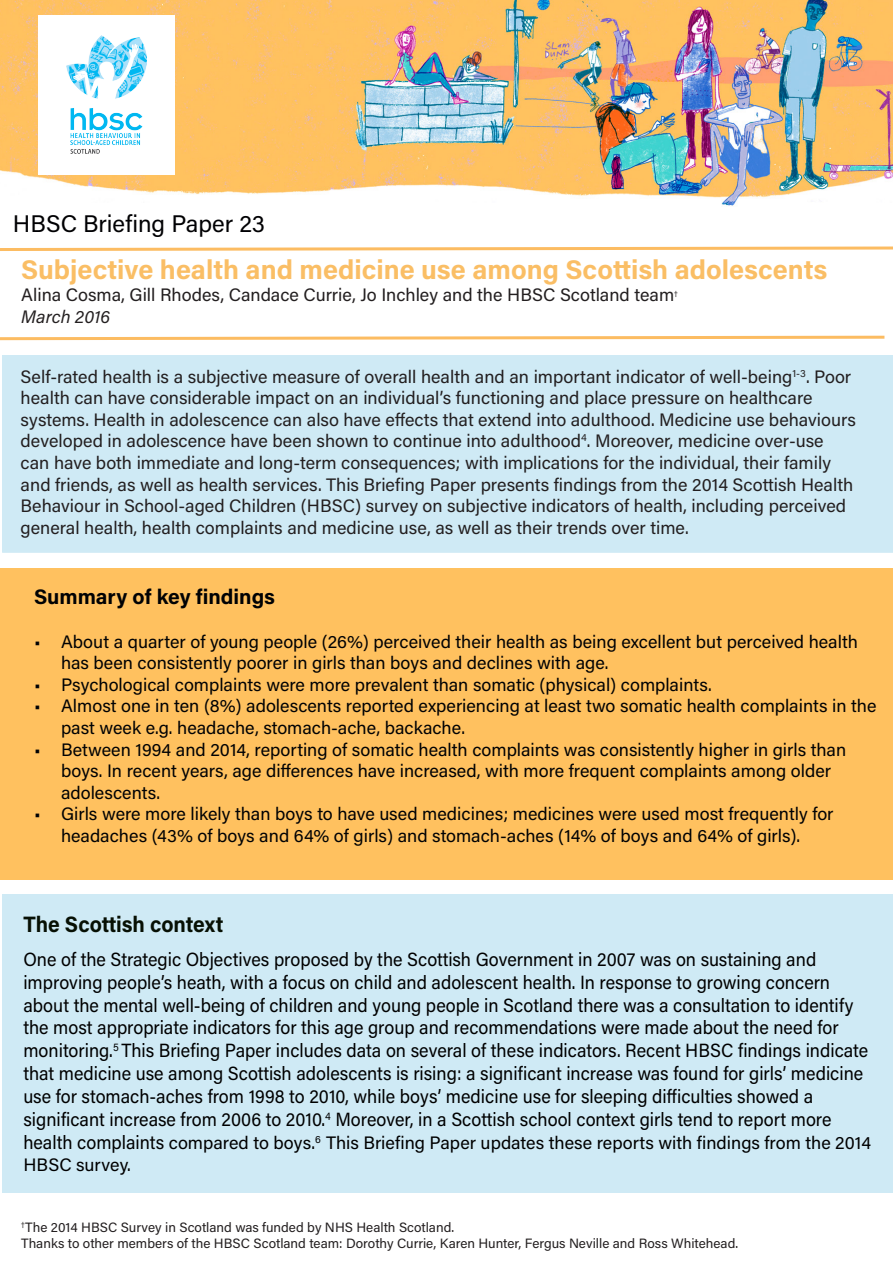
<style>
.page{position:relative;width:893px;height:1263px;background:#fff}
.page>*{position:absolute;margin:0;border:0;box-sizing:border-box;transform-origin:0 0}
.t1{font:700 27px "Acumin Pro";color:#fabe65}
.t2{font:24px "Acumin Pro";color:#000003}
.t3{font:700 22.2px "Acumin Pro";color:#071004;scale:.94 1}
.t4{font:700 21px "Acumin Pro";color:#000204}
.t5{font:19.05px/23px "Acumin Pro";color:#000;scale:.94 1}
.t6{font:18px/21.6px "Acumin Pro";color:#231f20}
.t7{font:18px/21.6px "Acumin Pro";color:#000204}
.t8{font:18px/21.6px "Acumin Pro";color:#000}
.t9{font:italic 18px "Acumin Pro";color:#231f20}
.t10{font:13.5px "Acumin Pro";color:#231f20}
.t11{font:7.8px "Acumin Pro";color:#231f20}
.s1{font-size:19.05px}
</style>
<div class="page">
<div style="left:2px;top:355px;width:891px;height:198px;background:#cfeaf5"></div>
<div style="left:0;top:568px;width:893px;height:311px;background:#ffc15f"></div>
<div style="left:2px;top:894px;width:891px;height:299px;background:#cfeaf5"></div>
<img style="left:0;top:0;width:893px;height:206px">
<svg style="left:0;top:335px;width:885px;height:6px"></svg>
<svg style="left:0;top:246px;width:893px;height:5px"></svg>
<div style="left:38px;top:15px;width:136px;height:159px;background:#fff"></div>
<img style="left:66px;top:36px;width:80px;height:118px">
<p class="t2" style="left:13px;top:207px;width:254px">HBSC Briefing Paper 23</p>
<p class="t1" style="left:21px;top:251px;width:807px">Subjective health and medicine use among Scottish adolescents</p>
<p class="t6" style="left:21px;top:283px;width:654px">Alina Cosma, Gill Rhodes, Candace Currie, Jo Inchley and the HBSC Scotland team</p>
<p class="t11" style="left:674px;top:288px;width:5px">†</p>
<p class="t9" style="left:21px;top:304px;width:90px">March 2016</p>
<p class="t6" style="left:21px;top:365px;width:837px">Self-rated health is a subjective measure of overall health and an important indicator of well-being<sup>1-3</sup>. Poor health can have considerable impact on an individual’s functioning and place pressure on healthcare systems. Health in adolescence can also have effects that extend into adulthood. Medicine use behaviours developed in adolescence have been shown to continue into adulthood<sup>4</sup>. Moreover, medicine over-use can have both immediate and long-term consequences; with implications for the individual, their family and friends, as well as health services. This Briefing Paper presents findings from the 2014 Scottish Health Behaviour in School-aged Children (HBSC) survey on subjective indicators of health, including perceived general health, health complaints and medicine use, as well as their trends over time.</p>
<p class="t4" style="left:34px;top:582px;width:242px">Summary of key findings</p>
<p class="t7" style="left:61px;top:630px;width:798px;text-indent:-27px">• About a quarter of young people (26%) perceived their health as being excellent but perceived health has been consistently poorer in girls than boys and declines with age.</p>
<p class="t7" style="left:34px;top:673px;width:679px">• Psychological complaints were more prevalent than somatic (physical) complaints.</p>
<p class="t7" style="left:61px;top:695px;width:817px;text-indent:-27px">• Almost one in ten (8%) adolescents reported experiencing at least two somatic health complaints in the past week e.g. headache, stomach-ache, backache.</p>
<p class="t7" style="left:61px;top:738px;width:787px;text-indent:-27px">• Between 1994 and 2014, reporting of somatic health complaints was consistently higher in girls than boys. In recent years, age differences have increased, with more frequent complaints among older adolescents.</p>
<p class="t7" style="left:34px;top:803px;width:801px;text-align:center">• Girls were more likely than boys to have used medicines; medicines were used most frequently for headaches (43% of boys and 64% of girls) and stomach-aches (14% of boys and 64% of girls).</p>
<p class="t3" style="left:23px;top:909px;width:214px">The Scottish context</p>
<p class="t5" style="left:23px;top:947px;width:900px">One of the Strategic Objectives proposed by the Scottish Government in 2007 was on sustaining and improving people’s heath, with a focus on child and adolescent health. In response to growing concern about the mental well-being of children and young people in Scotland there was a consultation to identify the most appropriate indicators for this age group and recommendations were made about the need for monitoring.<sup>5</sup> This Briefing Paper includes data on several of these indicators. Recent HBSC findings indicate that medicine use among Scottish adolescents is rising: a significant increase was found for girls’ medicine use for stomach-aches from 1998 to 2010, while boys’ medicine use for sleeping difficulties showed a significant increase from 2006 to 2010.<sup>4</sup> Moreover, in a Scottish school context girls tend to report more</p>
<p class="t8" style="left:23px;top:1131px;width:849px"><span class="s1">health complaints</span> compared to boys.<sup>6</sup> This Briefing Paper updates these reports with findings from the 2014<br>HBSC survey.</p>
<p class="t10" style="left:21px;top:1217px;width:434px"><sup>†</sup>The 2014 HBSC Survey in Scotland was funded by NHS Health Scotland.</p>
<p class="t10" style="left:21px;top:1234px;width:718px">Thanks to other members of the HBSC Scotland team: Dorothy Currie, Karen Hunter, Fergus Neville and Ross Whitehead.</p>
</div>
